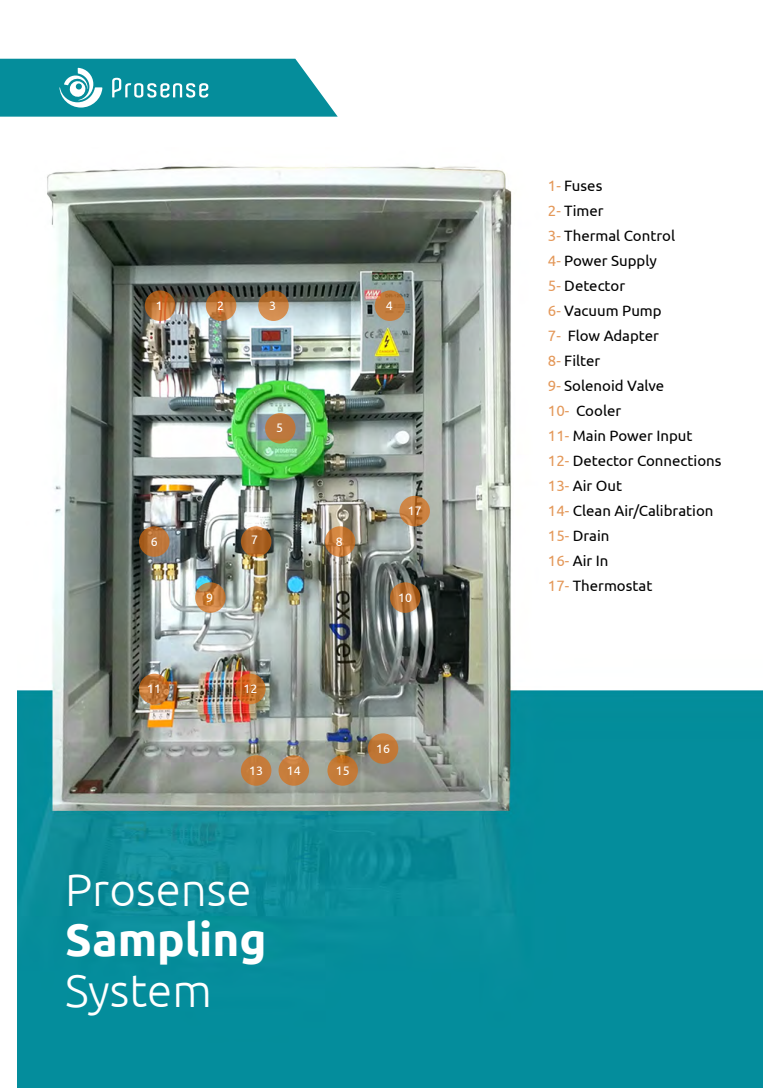
<style>
.page{position:relative;width:780px;height:1088px;background:#fff}
.page>*{position:absolute;margin:0;border:0;box-sizing:border-box;transform-origin:0 0}
.t1{font:300 45.75px "Ubuntu";color:#fff}
.t2{font:700 45.75px "Ubuntu";color:#fff}
.t3{font:15px/25px "Ubuntu";color:#000}
.t4{font:12.38px "Ubuntu";color:#fff}
.s1{color:rgb(216 108 18/.7)}
</style>
<div class="page">
<img style="left:18px;top:166px;width:744px;height:922px">
<svg style="left:0;top:59px;width:338px;height:58px;background:#259ca8"></svg>
<svg style="left:375px;top:290px;width:30px;height:31px"></svg>
<svg style="left:258px;top:290px;width:31px;height:31px"></svg>
<div style="left:265px;top:413px;width:30px;height:30px;background:#bd783e;border-radius:50%"></div>
<svg style="left:139px;top:526px;width:30px;height:31px"></svg>
<svg style="left:139px;top:674px;width:30px;height:30px"></svg>
<svg style="left:235px;top:674px;width:30px;height:30px"></svg>
<svg style="left:278px;top:755px;width:31px;height:31px"></svg>
<svg style="left:327px;top:755px;width:31px;height:31px"></svg>
<div style="left:368px;top:733px;width:30px;height:31px;background:#c07736;border-radius:50%"></div>
<svg style="left:399px;top:496px;width:31px;height:30px"></svg>
<div style="left:241px;top:755px;width:30px;height:31px;background:#c57b3b;border-radius:50%"></div>
<svg style="left:241px;top:526px;width:30px;height:31px"></svg>
<svg style="left:325px;top:526px;width:30px;height:31px"></svg>
<svg style="left:390px;top:582px;width:30px;height:31px"></svg>
<svg style="left:195px;top:582px;width:31px;height:31px"></svg>
<svg style="left:206px;top:290px;width:30px;height:31px"></svg>
<svg style="left:145px;top:290px;width:30px;height:31px"></svg>
<p class="t4" style="left:156px;top:298px;width:8px">1</p>
<p class="t4" style="left:217px;top:298px;width:8px">2</p>
<p class="t4" style="left:269px;top:298px;width:8px">3</p>
<p class="t4" style="left:385px;top:298px;width:8px">4</p>
<p class="t4" style="left:151px;top:534px;width:8px">6</p>
<p class="t4" style="left:276px;top:420px;width:8px">5</p>
<p class="t4" style="left:251px;top:532px;width:8px">7</p>
<p class="t4" style="left:336px;top:534px;width:8px">8</p>
<p class="t4" style="left:407px;top:503px;width:15px">17</p>
<p class="t4" style="left:206px;top:590px;width:8px">9</p>
<p class="t4" style="left:398px;top:590px;width:15px">10</p>
<p class="t4" style="left:147px;top:681px;width:15px">11</p>
<p class="t4" style="left:243px;top:681px;width:15px">12</p>
<p class="t4" style="left:249px;top:762px;width:15px">13</p>
<p class="t4" style="left:287px;top:762px;width:15px">14</p>
<p class="t4" style="left:336px;top:762px;width:15px">15</p>
<p class="t4" style="left:376px;top:741px;width:15px">16</p>
<h1 class="t1" style="left:65px;top:862px;width:188px">Prosense</h1>
<h1 class="t2" style="left:65px;top:912px;width:203px">Sampling</h1>
<h1 class="t1" style="left:65px;top:963px;width:148px">System</h1>
<p class="t3" style="left:548px;top:172px;width:175px"><span class="s1">1-</span> Fuses<br><span class="s1">2-</span> Timer<br><span class="s1">3-</span> Thermal Control<br><span class="s1">4-</span> Power Supply<br><span class="s1">5-</span> Detector<br><span class="s1">6-</span> Vacuum Pump<br><span class="s1">7-</span> Flow Adapter<br><span class="s1">8-</span> Filter<br><span class="s1">9-</span> Solenoid Valve<br><span class="s1">10-</span> Cooler<br><span class="s1">11-</span> Main Power Input<br><span class="s1">12-</span> Detector Connections<br><span class="s1">13-</span> Air Out<br><span class="s1">14-</span> Clean Air/Calibration<br><span class="s1">15-</span> Drain<br><span class="s1">16-</span> Air In<br><span class="s1">17-</span> Thermostat</p>
</div>
